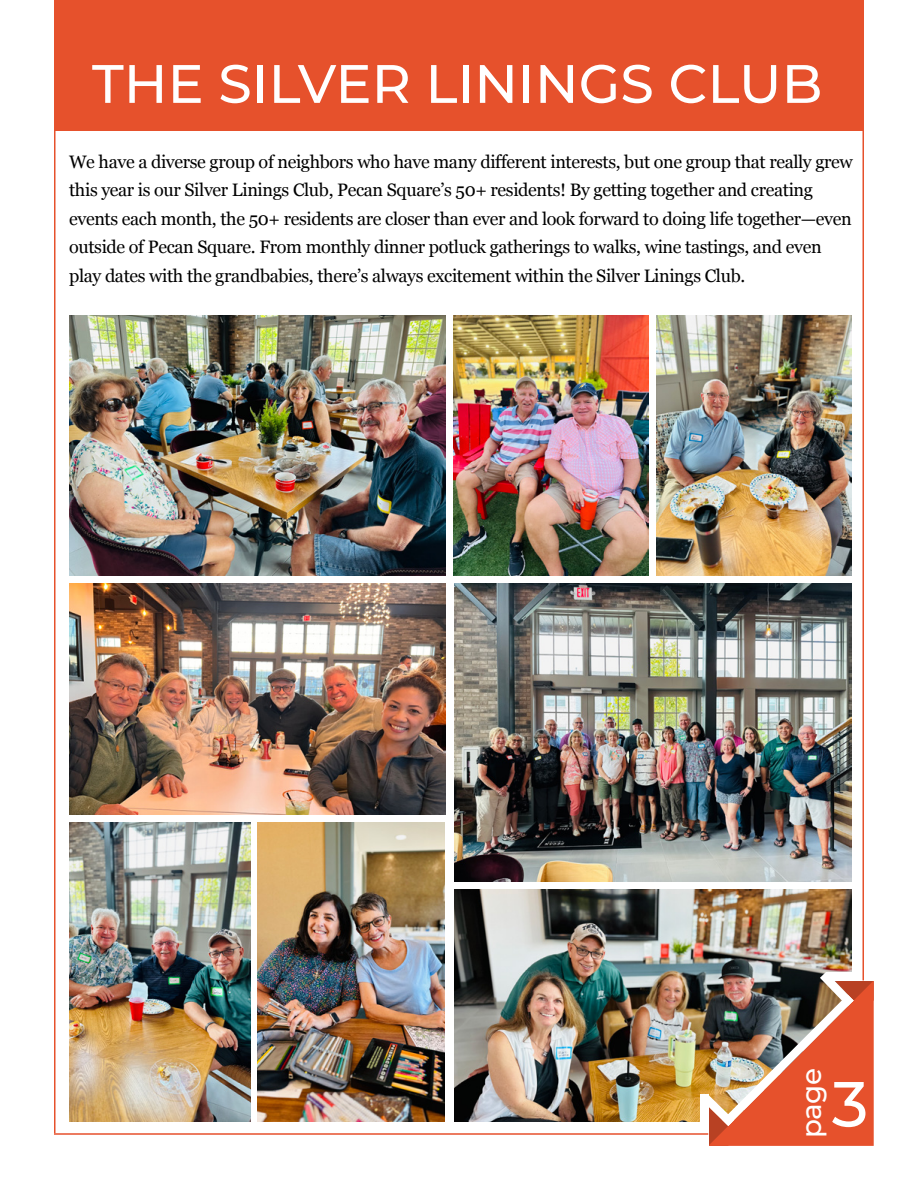
<style>
.page{position:relative;width:918px;height:1188px;background:#fff}
.page>*{position:absolute;margin:0;border:0;box-sizing:border-box;transform-origin:0 0}
.t1{font:500 63.75px "Montserrat";color:#fff}
.t2{font:500 54px "Montserrat";color:#fff}
.t3{font:500 27.75px "Montserrat";color:#fff}
.t4{font:18px/28.5px "Georgia";letter-spacing:-.02em;color:#000}
</style>
<div class="page">
<img style="left:69px;top:822px;width:182px;height:300px">
<div style="left:54px;top:0;width:810px;height:130px;background:#e6512c"></div>
<hr style="left:54px;top:130px;width:2px;height:1003px;background:#e6512c">
<img style="left:69px;top:315px;width:376px;height:261px">
<img style="left:453px;top:315px;width:196px;height:261px">
<img style="left:656px;top:315px;width:196px;height:261px">
<img style="left:454px;top:583px;width:398px;height:298px">
<img style="left:69px;top:583px;width:377px;height:231px">
<img style="left:454px;top:890px;width:398px;height:232px">
<img style="left:257px;top:822px;width:188px;height:300px">
<img style="left:702px;top:972px;width:172px;height:174px">
<div style="left:700px;top:1095px;width:8px;height:51px;background:#fff"></div>
<hr style="left:862px;top:130px;width:2px;height:850px;background:#e6512c">
<hr style="left:54px;top:1133px;width:654px;height:2px;background:#e6512c">
<h2 class="t2" style="left:92px;top:46px;width:732px">THE SILVER LININGS CLUB</h2>
<p class="t4" style="left:69px;top:147px;width:785px">We have a diverse group of neighbors who have many different interests, but one group that really grew this year is our Silver Linings Club, Pecan Square’s 50+ residents! By getting together and creating events each month, the 50+ residents are closer than ever and look forward to doing life together—even outside of Pecan Square. From monthly dinner potluck gatherings to walks, wine tastings, and even play dates with the grandbabies, there’s always excitement within the Silver Linings Club.</p>
<h3 class="t3" style="left:792px;top:1138px;width:72px;rotate:-90deg">page</h3>
<h1 class="t1" style="left:832px;top:1060px;width:38px">3</h1>
</div>
